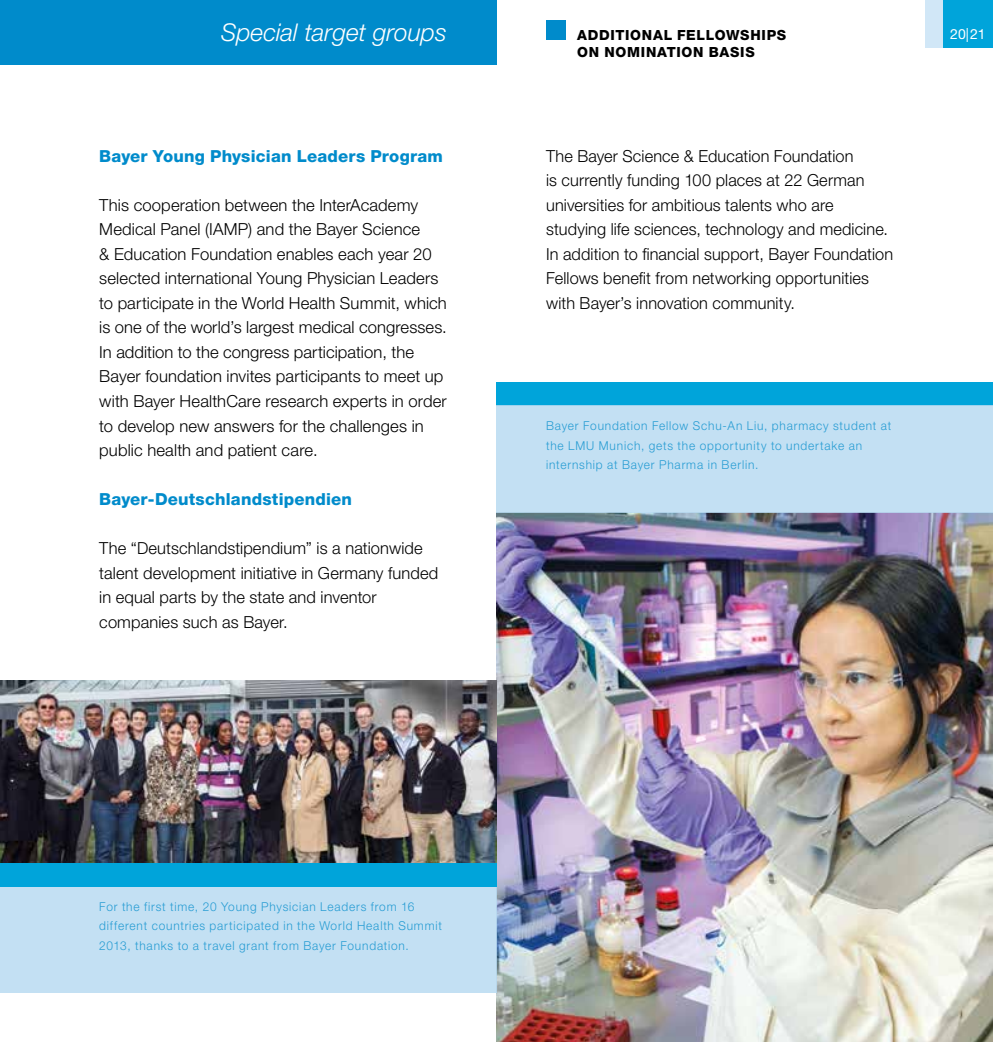
<style>
.page{position:relative;width:993px;height:1042px;background:#fff}
.page>*{position:absolute;margin:0;border:0;box-sizing:border-box;transform-origin:0 0}
.t1{font:italic 300 24.5px "Helvetica Neue LT";color:#fff}
.t2{font:300 16.62px/24.5px "Helvetica Neue LT";letter-spacing:.01em;color:#000}
.t3{font:800 16.62px "Helvetica Neue LT";letter-spacing:.01em;color:#008bcb}
.t4{font:800 14px "Helvetica Neue LT";letter-spacing:.05em;color:#000}
.t5{font:14px "Helvetica Neue LT Std";color:#fff}
.t6{font:300 12.25px/19.2px "Helvetica Neue LT";letter-spacing:.07em;color:#008bcb}
</style>
<div class="page">
<div style="left:925px;top:0;width:67px;height:48px;background:#d1e7f7"></div>
<div style="left:943px;top:0;width:49px;height:48px;background:#00a4da"></div>
<div style="left:546px;top:20px;width:20px;height:20px;background:#008bcb"></div>
<img style="left:496px;top:513px;width:496px;height:529px">
<div style="left:496px;top:382px;width:496px;height:24px;background:#00a4da"></div>
<div style="left:496px;top:406px;width:496px;height:107px;background:#c3e0f3"></div>
<div style="left:0;top:886px;width:496px;height:106px;background:#c3e0f3"></div>
<img style="left:0;top:681px;width:496px;height:182px">
<div style="left:0;top:863px;width:496px;height:23px;background:#00a4da"></div>
<div style="left:0;top:0;width:496px;height:64px;background:#008bcb"></div>
<h1 class="t1" style="left:221px;top:18px;width:227px">Special target groups</h1>
<p class="t3" style="left:99px;top:146px;width:345px">Bayer Young Physician Leaders Program</p>
<p class="t2" style="left:99px;top:192px;width:349px">This cooperation between the InterAcademy Medical Panel (IAMP) and the Bayer Science<br>&amp; Education Foundation enables each year 20 selected international Young Physician Leaders to participate in the World Health Summit, which is one of the world’s largest medical congresses.<br>In addition to the congress participation, the Bayer foundation invites participants to meet up with Bayer HealthCare research experts in order to develop new answers for the challenges in public health and patient care.</p>
<p class="t3" style="left:99px;top:489px;width:254px">Bayer-Deutschlandstipendien</p>
<p class="t2" style="left:99px;top:535px;width:340px">The “Deutschlandstipendium” is a nationwide talent development initiative in Germany funded in equal parts by the state and inventor companies such as Bayer.</p>
<p class="t4" style="left:577px;top:27px;width:12px">Add</p>
<p class="t4" style="left:610px;top:27px;width:177px">itional Fellowships</p>
<p class="t5" style="left:949px;top:26px;width:37px">20|21</p>
<p class="t4" style="left:577px;top:43px;width:179px">on nomination basis</p>
<p class="t2" style="left:546px;top:143px;width:348px">The Bayer Science &amp; Education Foundation<br>is currently funding 100 places at 22 German universities for ambitious talents who are studying life sciences, technology and medicine.<br>In addition to financial support, Bayer Foundation Fellows benefit from networking opportunities with Bayer’s innovation community.</p>
<p class="t6" style="left:546px;top:416px;width:346px">Bayer Foundation Fellow Schu-An Liu, pharmacy student at the LMU Munich, gets the opportunity to undertake an internship at Bayer Pharma in Berlin.</p>
<p class="t6" style="left:99px;top:897px;width:344px">For the first time, 20 Young Physician Leaders from 16 different countries participated in the World Health Summit<br>2013, thanks to a travel grant from Bayer Foundation.</p>
</div>
